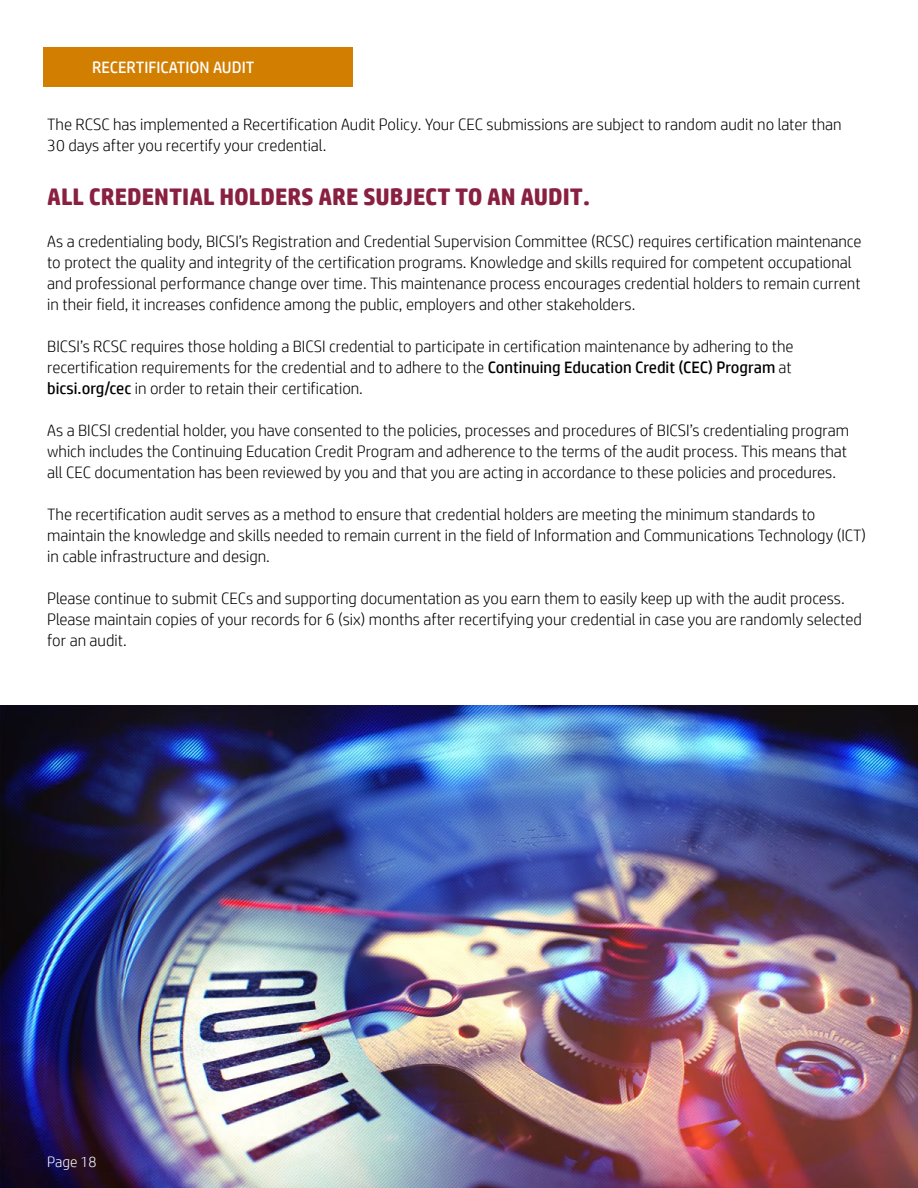
<style>
.page{position:relative;width:918px;height:1188px;background:#fff}
.page>*{position:absolute;margin:0;border:0;box-sizing:border-box;transform-origin:0 0}
.t1{font:700 24px "HP Simplified";color:#891f41}
.t2{font:300 16.5px/21px "HP Simplified";color:#000}
.t3{font:16.5px "HP Simplified";color:#fff}
.t4{font:300 15px "HP Simplified";letter-spacing:-.005em;color:#fff}
.s1{font-weight:400}
</style>
<div class="page">
<img style="left:0;top:706px;width:918px;height:482px">
<div style="left:44px;top:47px;width:309px;height:39px;background:#d27e00"></div>
<p class="t3" style="left:92px;top:56px;width:164px">RECERTIFICATION AUDIT</p>
<p class="t2" style="left:47px;top:113px;width:796px">The RCSC has implemented a Recertification Audit Policy. Your CEC submissions are subject to random audit no later than<br>30 days after you recertify your credential.</p>
<h1 class="t1" style="left:47px;top:181px;width:544px">ALL CREDENTIAL HOLDERS ARE SUBJECT TO AN AUDIT.</h1>
<p class="t2" style="left:47px;top:230px;width:816px">As a credentialing body, BICSI’s Registration and Credential Supervision Committee (RCSC) requires certification maintenance to protect the quality and integrity of the certification programs. Knowledge and skills required for competent occupational and professional performance change over time. This maintenance process encourages credential holders to remain current in their field, it increases confidence among the public, employers and other stakeholders.</p>
<p class="t2" style="left:47px;top:336px;width:748px;text-align:justify">BICSI’s RCSC requires those holding a BICSI credential to participate in certification maintenance by adhering to the recertification requirements for the credential and to adhere to the <span class="s1">Continuing Education Credit (CEC) Program</span> at <span class="s1">bicsi.org/cec</span> in order to retain their certification.</p>
<p class="t2" style="left:47px;top:420px;width:803px;text-align:justify">As a BICSI credential holder, you have consented to the policies, processes and procedures of BICSI’s credentialing program which includes the Continuing Education Credit Program and adherence to the terms of the audit process. This means that all CEC documentation has been reviewed by you and that you are acting in accordance to these policies and procedures.</p>
<p class="t2" style="left:47px;top:504px;width:820px">The recertification audit serves as a method to ensure that credential holders are meeting the minimum standards to maintain the knowledge and skills needed to remain current in the field of Information and Communications Technology (ICT) in cable infrastructure and design.</p>
<p class="t2" style="left:47px;top:588px;width:816px">Please continue to submit CECs and supporting documentation as you earn them to easily keep up with the audit process.<br>Please maintain copies of your records for 6 (six) months after recertifying your credential in case you are randomly selected for an audit.</p>
<p class="t4" style="left:47px;top:1152px;width:51px">Page 18</p>
</div>
